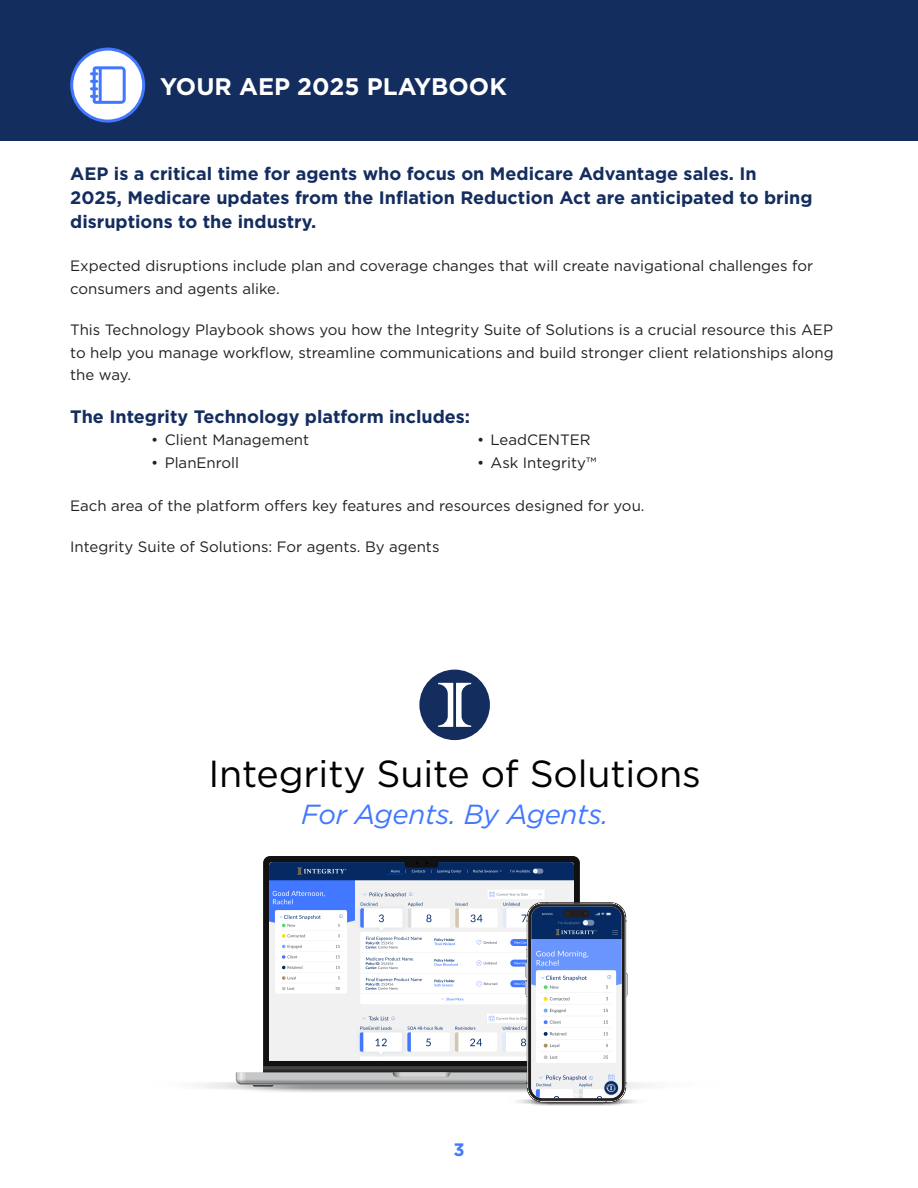
<style>
.page{position:relative;width:918px;height:1188px;background:#fff}
.page>*{position:absolute;margin:0;border:0;box-sizing:border-box;transform-origin:0 0}
.t1{font:37.65px "Gotham";letter-spacing:-.005em;color:#000}
.t2{font:italic 27.6px "Gotham";letter-spacing:-.01em;color:#4178ff}
.t3{font:700 24px "Gotham";color:#fff}
.t4{font:700 18px/24px "Gotham";color:#142d5f}
.t5{font:700 18px "Gotham";color:#4178ff}
.t6{font:15px/22.5px "Gotham";color:#231f20}
</style>
<div class="page">
<div style="left:0;top:0;width:918px;height:140px;background:#142d5f"></div>
<svg style="left:70px;top:48px;width:75px;height:75px"></svg>
<div style="left:263px;top:856px;width:317px;height:46px;background:#111"></div>
<svg style="left:201px;top:1077px;width:35px;height:12px"></svg>
<img style="left:269px;top:862px;width:305px;height:40px">
<svg style="left:400px;top:859px;width:43px;height:9px"></svg>
<svg style="left:236px;top:902px;width:411px;height:204px"></svg>
<div style="left:419px;top:670px;width:71px;height:70px;background:#142d5f;border-radius:50%"></div>
<svg style="left:438px;top:683px;width:33px;height:44px"></svg>
<h3 class="t3" style="left:160px;top:70px;width:348px">YOUR AEP 2025 PLAYBOOK</h3>
<p class="t4" style="left:70px;top:162px;width:744px">AEP is a critical time for agents who focus on Medicare Advantage sales. In<br>2025, Medicare updates from the Inflation Reduction Act are anticipated to bring disruptions to the industry.</p>
<p class="t6" style="left:70px;top:254px;width:745px">Expected disruptions include plan and coverage changes that will create navigational challenges for consumers and agents alike.</p>
<p class="t6" style="left:70px;top:318px;width:765px;text-align:justify">This Technology Playbook shows you how the Integrity Suite of Solutions is a crucial resource this AEP to help you manage workflow, streamline communications and build stronger client relationships along the way.</p>
<p class="t4" style="left:70px;top:404px;width:402px">The Integrity Technology platform includes:</p>
<p class="t6" style="left:151px;top:429px;width:160px">• Client Management</p>
<p class="t6" style="left:151px;top:451px;width:90px">• PlanEnroll</p>
<p class="t6" style="left:477px;top:429px;width:115px">• LeadCENTER</p>
<p class="t6" style="left:477px;top:451px;width:121px">• Ask Integrity™</p>
<p class="t6" style="left:70px;top:494px;width:574px">Each area of the platform offers key features and resources designed for you.</p>
<p class="t6" style="left:70px;top:535px;width:371px">Integrity Suite of Solutions: For agents. By agents</p>
<h1 class="t1" style="left:208px;top:750px;width:494px">Integrity Suite of Solutions</h1>
<h2 class="t2" style="left:301px;top:796px;width:309px">For Agents. By Agents.</h2>
<p class="t5" style="left:453px;top:1138px;width:13px">3</p>
</div>
